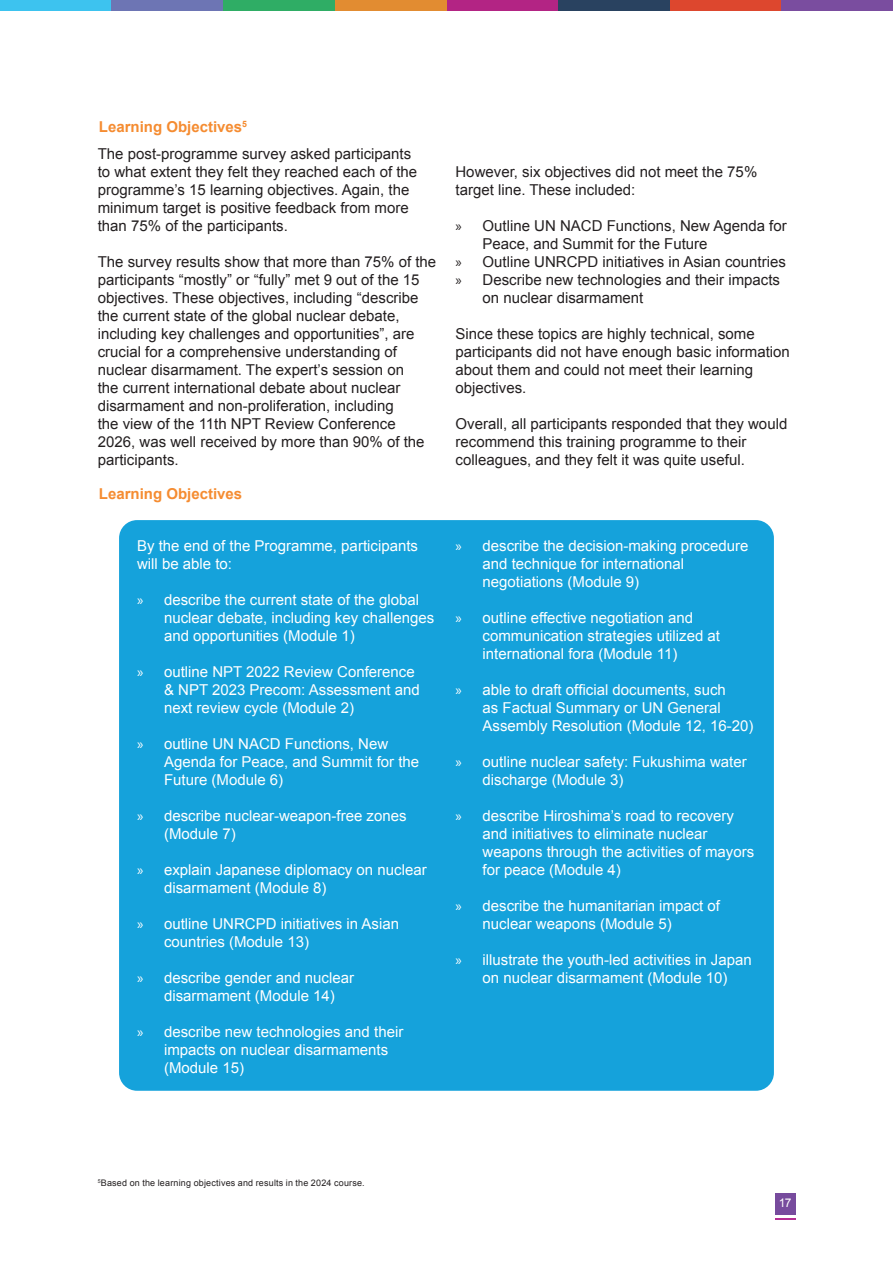
<style>
.page{position:relative;width:893px;height:1263px;background:#fff}
.page>*{position:absolute;margin:0;border:0;box-sizing:border-box;transform-origin:0 0}
.t1{font:15px/18px "Arial";color:#fff}
.t2{font:15px/18px "Arial";color:#231f20}
.t3{font:700 15px "Arial";color:#f58c31}
.t4{font:12px "Arial";color:#fff}
.Caption___Footer__al{font:9px "Arial";letter-spacing:.02em;color:#231f20}
.s1{font-family:"Myriad Pro"}
</style>
<div class="page">
<div style="left:0;top:0;width:112px;height:11px;background:#3dc3ef"></div>
<div style="left:446px;top:0;width:112px;height:11px;background:#b32484"></div>
<div style="left:223px;top:0;width:112px;height:11px;background:#2fad65"></div>
<div style="left:670px;top:0;width:111px;height:11px;background:#dd472e"></div>
<div style="left:112px;top:0;width:111px;height:11px;background:#6d75b4"></div>
<div style="left:558px;top:0;width:112px;height:11px;background:#294260"></div>
<div style="left:335px;top:0;width:111px;height:11px;background:#e28c31"></div>
<div style="left:781px;top:0;width:112px;height:11px;background:#7a4d9f"></div>
<div style="left:119px;top:520px;width:655px;height:571px;background:#15a2db;border-radius:18px"></div>
<div style="left:775px;top:1193px;width:20px;height:22px;background:#774b9d"></div>
<hr style="left:775px;top:1218px;width:20px;height:2px;background:#b2248f">
<p class="t3" style="left:99px;top:117px;width:150px">Learning Objectives<sup>5</sup></p>
<p class="t2" style="left:98px;top:145px;width:321px">The post-programme survey asked participants to what extent they felt they reached each of the programme’s 15 learning objectives. Again, the minimum target is positive feedback from more than 75% of the participants.</p>
<p class="t2" style="left:98px;top:253px;width:340px">The survey results show that more than 75% of the participants “mostly” or “fully” met 9 out of the 15 objectives. These objectives, including “describe the current state of the global nuclear debate, including key challenges and opportunities”, are crucial for a comprehensive understanding of nuclear disarmament. The expert’s session on<br>the current international debate about nuclear disarmament and non-proliferation, including<br>the view of the 11th NPT Review Conference 2026, was well received by more than 90% of the participants.</p>
<p class="t3" style="left:99px;top:484px;width:145px">Learning Objectives</p>
<p class="t1" style="left:137px;top:536px;width:282px">By the end of the Programme, participants will be able to:</p>
<p class="t1" style="left:164px;top:590px;width:272px;text-indent:-27px"><span class="s1">»</span> describe the current state of the global nuclear debate, including key challenges and opportunities (Module 1)</p>
<p class="t1" style="left:164px;top:662px;width:257px;text-indent:-27px"><span class="s1">»</span> outline NPT 2022 Review Conference &amp; NPT 2023 Precom: Assessment and next review cycle (Module 2)</p>
<p class="t1" style="left:164px;top:734px;width:257px;text-indent:-27px"><span class="s1">»</span> outline UN NACD Functions, New<br>Agenda for Peace, and Summit for the<br>Future (Module 6)</p>
<p class="t1" style="left:164px;top:806px;width:244px;text-indent:-27px"><span class="s1">»</span> describe nuclear-weapon-free zones (Module 7)</p>
<p class="t1" style="left:164px;top:860px;width:264px;text-indent:-27px"><span class="s1">»</span> explain Japanese diplomacy on nuclear disarmament (Module 8)</p>
<p class="t1" style="left:164px;top:914px;width:237px;text-indent:-27px"><span class="s1">»</span> outline UNRCPD initiatives in Asian countries (Module 13)</p>
<p class="t1" style="left:137px;top:968px;width:219px;text-align:center"><span class="s1">»</span> describe gender and nuclear disarmament (Module 14)</p>
<p class="t1" style="left:164px;top:1022px;width:241px;text-indent:-27px"><span class="s1">»</span> describe new technologies and their impacts on nuclear disarmaments (Module 15)</p>
<p class="t2" style="left:455px;top:163px;width:303px">However, six objectives did not meet the 75% target line. These included:</p>
<p class="t2" style="left:482px;top:217px;width:306px;text-indent:-27px"><span class="s1">»</span> Outline UN NACD Functions, New Agenda for<br>Peace, and Summit for the Future</p>
<p class="t2" style="left:455px;top:253px;width:332px"><span class="s1">»</span> Outline UNRCPD initiatives in Asian countries</p>
<p class="t2" style="left:482px;top:271px;width:299px;text-indent:-27px"><span class="s1">»</span> Describe new technologies and their impacts on nuclear disarmament</p>
<p class="t2" style="left:455px;top:325px;width:336px">Since these topics are highly technical, some participants did not have enough basic information about them and could not meet their learning objectives.</p>
<p class="t2" style="left:455px;top:415px;width:333px">Overall, all participants responded that they would recommend this training programme to their colleagues, and they felt it was quite useful.</p>
<p class="t1" style="left:482px;top:536px;width:267px;text-indent:-27px"><span class="s1">»</span> describe the decision-making procedure and technique for international negotiations (Module 9)</p>
<p class="t1" style="left:482px;top:608px;width:239px;text-indent:-27px"><span class="s1">»</span> outline effective negotiation and communication strategies utilized at international fora (Module 11)</p>
<p class="t1" style="left:482px;top:680px;width:272px;text-indent:-27px"><span class="s1">»</span> able to draft official documents, such<br>as Factual Summary or UN General<br>Assembly Resolution (Module 12, 16-20)</p>
<p class="t1" style="left:482px;top:752px;width:266px;text-indent:-27px"><span class="s1">»</span> outline nuclear safety: Fukushima water discharge (Module 3)</p>
<p class="t1" style="left:482px;top:806px;width:273px;text-indent:-27px"><span class="s1">»</span> describe Hiroshima’s road to recovery and initiatives to eliminate nuclear weapons through the activities of mayors for peace (Module 4)</p>
<p class="t1" style="left:482px;top:896px;width:239px;text-indent:-27px"><span class="s1">»</span> describe the humanitarian impact of nuclear weapons (Module 5)</p>
<p class="t1" style="left:455px;top:950px;width:298px;text-align:center"><span class="s1">»</span> illustrate the youth-led activities in Japan on nuclear disarmament (Module 10)</p>
<p class="Caption___Footer__al" style="left:98px;top:1176px;width:268px"><sup>5</sup>Based on the learning objectives and results in the 2024 course.</p>
<p class="t4" style="left:779px;top:1194px;width:14px">17</p>
</div>
